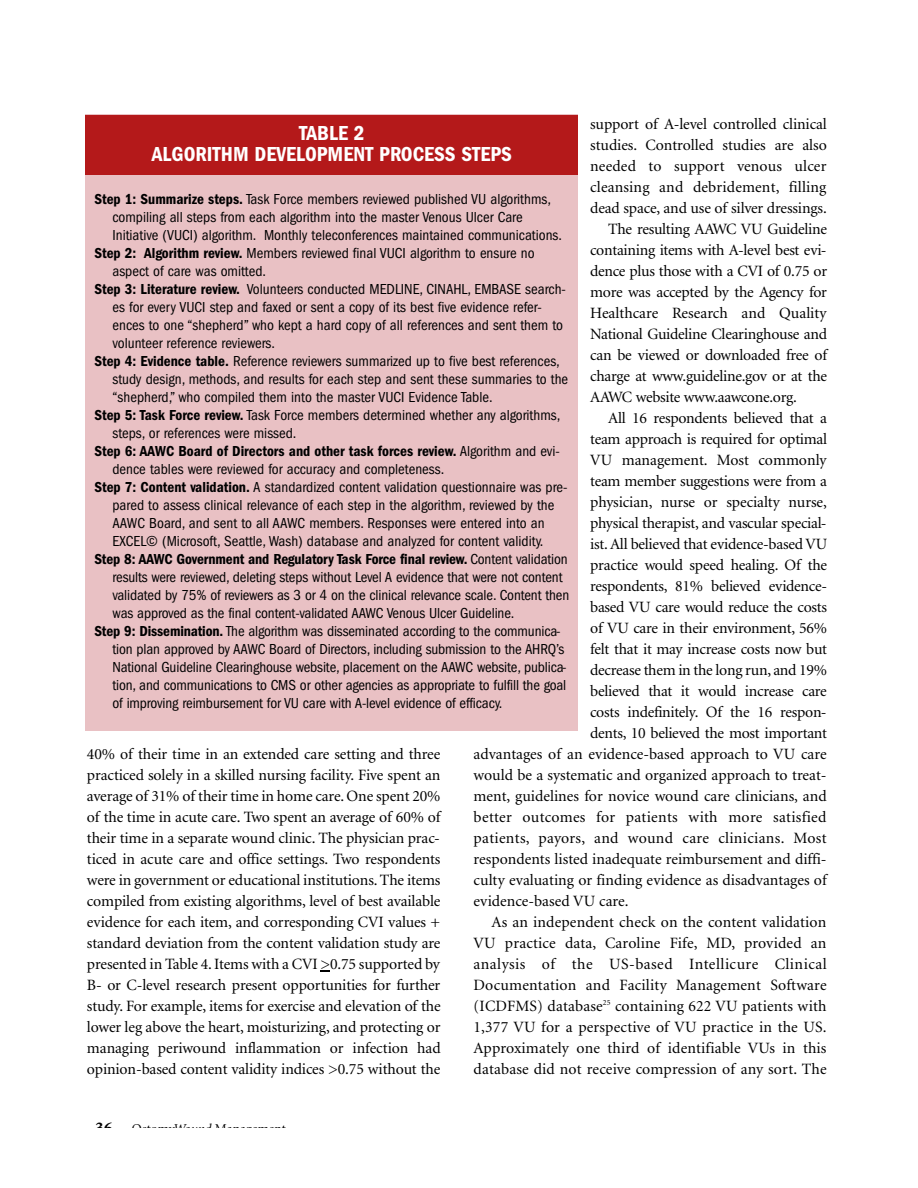
<style>
.page{position:relative;width:918px;height:1188px;background:#fff}
.page>*{position:absolute;margin:0;border:0;box-sizing:border-box;transform-origin:0 0}
.t1{font:600 condensed 21px/21px "Franklin Gothic";color:#fff;text-align:center}
.t2{font:15.75px/21px "Minion";letter-spacing:-.005em;color:#000;text-align:justify}
.t3{font:15.75px "Minion";letter-spacing:.02em;color:#000}
.t4{font:15.75px "Minion";letter-spacing:.015em;color:#000}
.t5{font:15.75px "Minion";letter-spacing:.03em;color:#000}
.t6{font:condensed 15px "Franklin Gothic";color:#000}
.t7{font:600 condensed 15px "Franklin Gothic";letter-spacing:-.01em;color:#000}
.t8{font:13.5px "Minion";color:#000}
.s1{font-weight:600}
.s2{font-weight:400}
.s3{font-weight:700;font-size:18px}
.s4{font-style:italic}
</style>
<div class="page">
<div style="left:86px;top:114px;width:492px;height:616px;background:#e9c1c4"></div>
<div style="left:86px;top:115px;width:492px;height:59px;background:#b4191a"></div>
<p class="t2" style="left:590px;top:115px;width:238px">support of A-level controlled clinical</p>
<p class="t2" style="left:590px;top:136px;width:238px">studies. Controlled studies are also</p>
<p class="t2" style="left:590px;top:157px;width:238px">needed to support venous ulcer</p>
<p class="t2" style="left:590px;top:178px;width:238px">cleansing and debridement, filling</p>
<p class="t2" style="left:590px;top:199px;width:238px">dead space, and use of silver dressings.</p>
<p class="t2" style="left:608px;top:220px;width:220px">The resulting AAWC VU Guideline</p>
<p class="t2" style="left:590px;top:241px;width:238px">containing items with A-level best evi-</p>
<p class="t2" style="left:590px;top:262px;width:238px">dence plus those with a CVI of 0.75 or</p>
<p class="t2" style="left:590px;top:283px;width:238px">more was accepted by the Agency for</p>
<p class="t2" style="left:590px;top:304px;width:238px">Healthcare Research and Quality</p>
<p class="t2" style="left:590px;top:325px;width:238px">National Guideline Clearinghouse and</p>
<p class="t2" style="left:590px;top:346px;width:238px">can be viewed or downloaded free of</p>
<p class="t2" style="left:590px;top:367px;width:238px">charge at www.guideline.gov or at the</p>
<p class="t2" style="left:590px;top:388px;width:208px">AAWC website www.aawcone.org.</p>
<p class="t2" style="left:608px;top:409px;width:220px">All 16 respondents believed that a</p>
<p class="t2" style="left:590px;top:430px;width:238px">team approach is required for optimal</p>
<p class="t2" style="left:590px;top:451px;width:238px">VU management. Most commonly</p>
<p class="t2" style="left:590px;top:472px;width:238px">team member suggestions were from a</p>
<p class="t2" style="left:590px;top:493px;width:238px">physician, nurse or specialty nurse,</p>
<p class="t2" style="left:590px;top:514px;width:238px">physical therapist, and vascular special-</p>
<p class="t2" style="left:590px;top:535px;width:239px">ist. All believed that evidence-based VU</p>
<p class="t2" style="left:590px;top:556px;width:238px">practice would speed healing. Of the</p>
<p class="t2" style="left:590px;top:577px;width:238px">respondents, 81% believed evidence-</p>
<p class="t2" style="left:590px;top:598px;width:238px">based VU care would reduce the costs</p>
<p class="t2" style="left:590px;top:619px;width:238px">of VU care in their environment, 56%</p>
<p class="t2" style="left:590px;top:640px;width:238px">felt that it may increase costs now but</p>
<p class="t2" style="left:590px;top:661px;width:238px">decrease them in the long run, and 19%</p>
<p class="t2" style="left:590px;top:682px;width:238px">believed that it would increase care</p>
<p class="t2" style="left:590px;top:703px;width:238px">costs indefinitely. Of the 16 respon-</p>
<p class="t2" style="left:590px;top:724px;width:238px">dents, 10 believed the most important</p>
<p class="t2" style="left:474px;top:745px;width:355px">advantages of an evidence-based approach to VU care</p>
<p class="t2" style="left:474px;top:766px;width:354px">would be a systematic and organized approach to treat-</p>
<p class="t2" style="left:474px;top:787px;width:355px">ment, guidelines for novice wound care clinicians, and</p>
<p class="t3" style="left:474px;top:811px;width:354px">better outcomes for patients with more satisfied</p>
<p class="t3" style="left:474px;top:832px;width:354px">patients, payors, and wound care clinicians. Most</p>
<p class="t2" style="left:474px;top:850px;width:354px">respondents listed inadequate reimbursement and diffi-</p>
<p class="t2" style="left:474px;top:871px;width:355px">culty evaluating or finding evidence as disadvantages of</p>
<p class="t2" style="left:474px;top:892px;width:156px">evidence-based VU care.</p>
<p class="t2" style="left:492px;top:913px;width:336px">As an independent check on the content validation</p>
<p class="t2" style="left:474px;top:934px;width:354px">VU practice data, Caroline Fife, MD, provided an</p>
<p class="t5" style="left:474px;top:958px;width:355px">analysis of the US-based Intellicure Clinical</p>
<p class="t4" style="left:474px;top:979px;width:355px">Documentation and Facility Management Software</p>
<p class="t2" style="left:474px;top:997px;width:354px">(ICDFMS) database<sup>25</sup> containing 622 VU patients with</p>
<p class="t2" style="left:474px;top:1018px;width:355px">1,377 VU for a perspective of VU practice in the US.</p>
<p class="t2" style="left:474px;top:1039px;width:354px">Approximately one third of identifiable VUs in this</p>
<p class="t2" style="left:474px;top:1060px;width:355px">database did not receive compression of any sort. The</p>
<h1 class="t1" style="left:152px;top:124px;width:362px">TABLE 2<br>ALGORITHM DEVELOPMENT PROCESS STEPS</h1>
<p class="t6" style="left:94px;top:194px;width:458px"><span class="s1">Step 1: Summarize steps.</span> Task Force members reviewed published VU algorithms,</p>
<p class="t6" style="left:112px;top:212px;width:412px">compiling all steps from each algorithm into the master Venous Ulcer Care</p>
<p class="t6" style="left:112px;top:230px;width:451px">Initiative (VUCI) algorithm. Monthly teleconferences maintained communications.</p>
<p class="t6" style="left:94px;top:248px;width:442px"><span class="s1">Step 2: Algorithm review.</span> Members reviewed final VUCI algorithm to ensure no</p>
<p class="t6" style="left:112px;top:266px;width:155px">aspect of care was omitted.</p>
<p class="t6" style="left:94px;top:284px;width:473px"><span class="s1">Step 3: Literature review.</span> Volunteers conducted MEDLINE, CINAHL, EMBASE search-</p>
<p class="t6" style="left:112px;top:302px;width:431px">es for every VUCI step and faxed or sent a copy of its best five evidence refer-</p>
<p class="t6" style="left:112px;top:320px;width:452px">ences to one “shepherd” who kept a hard copy of all references and sent them to</p>
<p class="t6" style="left:112px;top:338px;width:164px">volunteer reference reviewers.</p>
<p class="t6" style="left:94px;top:356px;width:467px"><span class="s1">Step 4: Evidence table.</span> Reference reviewers summarized up to five best references,</p>
<p class="t6" style="left:112px;top:374px;width:457px">study design, methods, and results for each step and sent these summaries to the</p>
<p class="t6" style="left:112px;top:392px;width:382px">“shepherd,” who compiled them into the master VUCI Evidence Table.</p>
<p class="t6" style="left:94px;top:410px;width:467px"><span class="s1">Step 5: Task Force review.</span> Task Force members determined whether any algorithms,</p>
<p class="t6" style="left:112px;top:428px;width:186px">steps, or references were missed.</p>
<p class="t7" style="left:94px;top:446px;width:467px">Step 6: AAWC Board of Directors and other task forces review. <span class="s2">Algorithm and evi-</span></p>
<p class="t6" style="left:112px;top:464px;width:333px">dence tables were reviewed for accuracy and completeness.</p>
<p class="t6" style="left:94px;top:482px;width:475px"><span class="s1">Step 7: Content validation.</span> A standardized content validation questionnaire was pre-</p>
<p class="t6" style="left:112px;top:500px;width:443px">pared to assess clinical relevance of each step in the algorithm, reviewed by the</p>
<p class="t6" style="left:112px;top:518px;width:434px">AAWC Board, and sent to all AAWC members. Responses were entered into an</p>
<p class="t6" style="left:112px;top:536px;width:433px">EXCEL© (Microsoft, Seattle, Wash) database and analyzed for content validity.</p>
<p class="t7" style="left:94px;top:554px;width:475px">Step 8: AAWC Government and Regulatory Task Force final review. <span class="s2">Content validation</span></p>
<p class="t6" style="left:112px;top:572px;width:452px">results were reviewed, deleting steps without Level A evidence that were not content</p>
<p class="t6" style="left:112px;top:590px;width:458px">validated by 75% of reviewers as 3 or 4 on the clinical relevance scale. Content then</p>
<p class="t6" style="left:112px;top:608px;width:404px">was approved as the final content-validated AAWC Venous Ulcer Guideline.</p>
<p class="t6" style="left:94px;top:626px;width:468px"><span class="s1">Step 9: Dissemination.</span> The algorithm was disseminated according to the communica-</p>
<p class="t6" style="left:112px;top:644px;width:453px">tion plan approved by AAWC Board of Directors, including submission to the AHRQ’s</p>
<p class="t6" style="left:112px;top:662px;width:455px">National Guideline Clearinghouse website, placement on the AAWC website, publica-</p>
<p class="t6" style="left:112px;top:680px;width:455px">tion, and communications to CMS or other agencies as appropriate to fulfill the goal</p>
<p class="t6" style="left:112px;top:698px;width:391px">of improving reimbursement for VU care with A-level evidence of efficacy.</p>
<p class="t2" style="left:87px;top:745px;width:355px">40% of their time in an extended care setting and three practiced solely in a skilled nursing facility. Five spent an average of 31% of their time in home care. One spent 20% of the time in acute care. Two spent an average of 60% of their time in a separate wound clinic. The physician prac&shy;ticed in acute care and office settings. Two respondents were in government or educational institutions. The items compiled from existing algorithms, level of best available evidence for each item, and corresponding CVI values + standard deviation from the content validation study are presented in Table 4. Items with a CVI &gt;0.75 supported by B- or C-level research present opportunities for further study. For example, items for exercise and elevation of the lower leg above the heart, moisturizing, and protecting or managing periwound inflammation or infection had opinion-based content validity indices &gt;0.75 without the</p>
<p class="t8" style="left:95px;top:1124px;width:192px"><span class="s3">36</span> Ostomy<span class="s4">Wound</span> Management</p>
</div>
